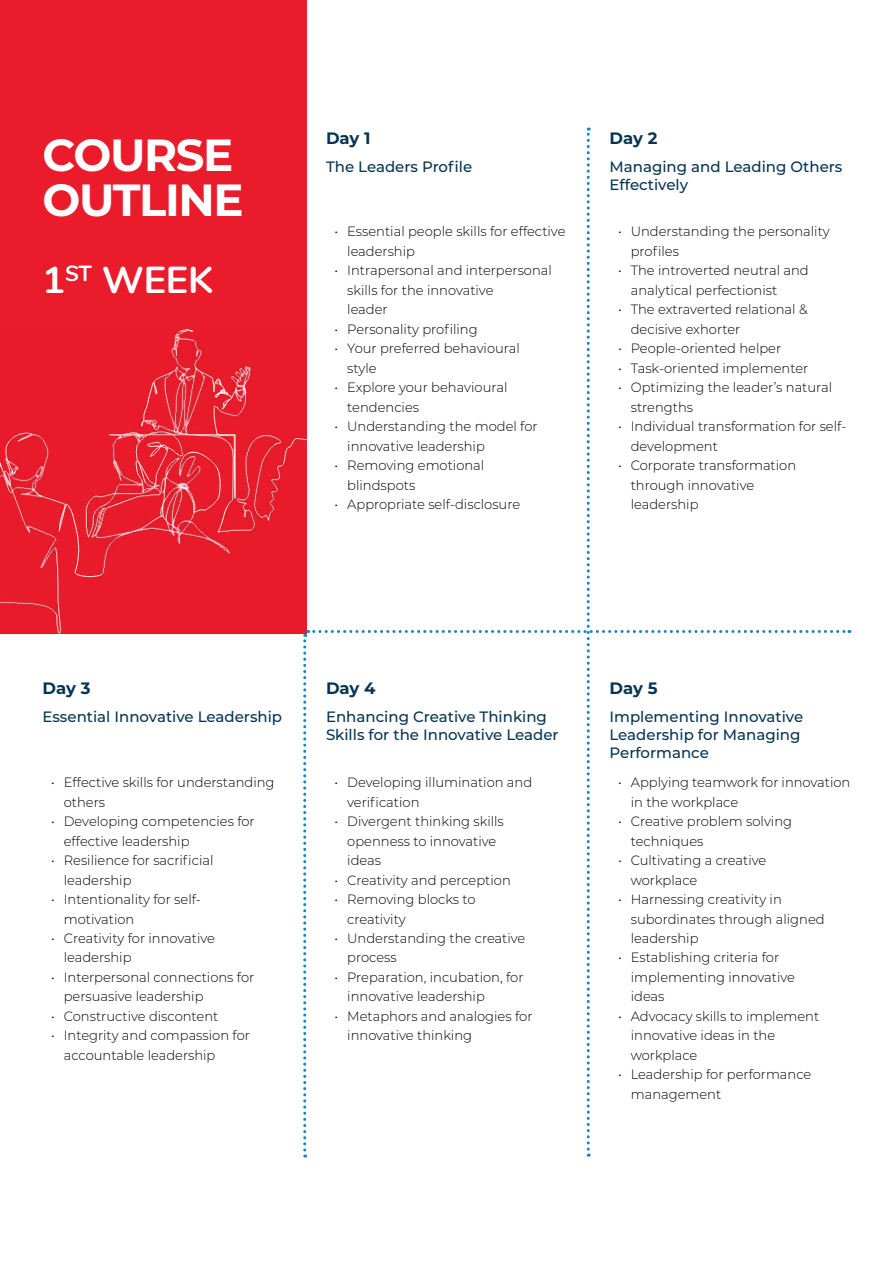
<style>
.page{position:relative;width:893px;height:1263px;background:#fff}
.page>*{position:absolute;margin:0;border:0;box-sizing:border-box;transform-origin:0 0}
.t1{font:700 45px/45px "Montserrat";letter-spacing:-.03em;color:#fff}
.t2{font:700 37.5px "Nunito";color:#fff}
.t3{font:700 16.5px "Montserrat";letter-spacing:-.005em;color:#073453}
.t4{font:500 15px/18px "Montserrat";color:#073453}
.t5{font:300 13.5px/19.5px "Montserrat";color:#000}
</style>
<div class="page">
<div style="left:0;top:0;width:306px;height:633px;background:#ea1b2b"></div>
<img style="left:0;top:330px;width:303px;height:303px">
<svg style="left:303px;top:128px;width:547px;height:1029px"></svg>
<h1 class="t1" style="left:43px;top:130px;width:203px">COURSE<br>OUTLINE</h1>
<h2 class="t2" style="left:43px;top:252px;width:172px">1<sup>ST</sup> WEEK</h2>
<p class="t3" style="left:326px;top:126px;width:46px">Day 1</p>
<p class="t4" style="left:326px;top:157px;width:148px">The Leaders Profile</p>
<p class="t5" style="left:347px;top:221px;width:220px;text-indent:-13px">• Essential people skills for effective leadership</p>
<p class="t5" style="left:347px;top:260px;width:206px;text-indent:-13px">• Intrapersonal and interpersonal skills for the innovative<br>leader</p>
<p class="t5" style="left:334px;top:319px;width:145px">• Personality profiling</p>
<p class="t5" style="left:347px;top:338px;width:174px;text-indent:-13px">• Your preferred behavioural style</p>
<p class="t5" style="left:347px;top:377px;width:162px;text-indent:-13px">• Explore your behavioural tendencies</p>
<p class="t5" style="left:347px;top:416px;width:192px;text-indent:-13px">• Understanding the model for innovative leadership</p>
<p class="t5" style="left:347px;top:455px;width:139px;text-indent:-13px">• Removing emotional blindspots</p>
<p class="t5" style="left:334px;top:494px;width:187px">• Appropriate self-disclosure</p>
<p class="t3" style="left:609px;top:126px;width:49px">Day 2</p>
<p class="t4" style="left:609px;top:157px;width:234px">Managing and Leading Others<br>Effectively</p>
<p class="t5" style="left:631px;top:221px;width:200px;text-indent:-13px">• Understanding the personality profiles</p>
<p class="t5" style="left:631px;top:260px;width:179px;text-indent:-13px">• The introverted neutral and analytical perfectionist</p>
<p class="t5" style="left:631px;top:299px;width:178px;text-indent:-13px">• The extraverted relational &amp; decisive exhorter</p>
<p class="t5" style="left:618px;top:338px;width:165px">• People-oriented helper</p>
<p class="t5" style="left:618px;top:358px;width:192px">• Task-oriented implementer</p>
<p class="t5" style="left:631px;top:377px;width:203px;text-indent:-13px">• Optimizing the leader’s natural strengths</p>
<p class="t5" style="left:631px;top:416px;width:217px;text-indent:-13px">• Individual transformation for self&shy;development</p>
<p class="t5" style="left:631px;top:455px;width:167px;text-indent:-13px">• Corporate transformation through innovative leadership</p>
<p class="t3" style="left:43px;top:677px;width:49px">Day 3</p>
<p class="t4" style="left:43px;top:707px;width:241px">Essential Innovative Leadership</p>
<p class="t5" style="left:64px;top:772px;width:212px;text-indent:-13px">• Effective skills for understanding others</p>
<p class="t5" style="left:64px;top:811px;width:193px;text-indent:-13px">• Developing competencies for effective leadership</p>
<p class="t5" style="left:64px;top:850px;width:151px;text-indent:-13px">• Resilience for sacrificial leadership</p>
<p class="t5" style="left:64px;top:889px;width:139px;text-indent:-13px">• Intentionality for self&shy;motivation</p>
<p class="t5" style="left:64px;top:928px;width:153px;text-indent:-13px">• Creativity for innovative leadership</p>
<p class="t5" style="left:64px;top:967px;width:192px;text-indent:-13px">• Interpersonal connections for persuasive leadership</p>
<p class="t5" style="left:51px;top:1006px;width:169px">• Constructive discontent</p>
<p class="t5" style="left:64px;top:1025px;width:188px;text-indent:-13px">• Integrity and compassion for accountable leadership</p>
<p class="t3" style="left:326px;top:677px;width:51px">Day 4</p>
<p class="t4" style="left:326px;top:707px;width:234px">Enhancing Creative Thinking<br>Skills for the Innovative Leader</p>
<p class="t5" style="left:347px;top:772px;width:186px;text-indent:-13px">• Developing illumination and verification</p>
<p class="t5" style="left:347px;top:811px;width:158px;text-indent:-13px">• Divergent thinking skills openness to innovative ideas</p>
<p class="t5" style="left:334px;top:869px;width:178px">• Creativity and perception</p>
<p class="t5" style="left:347px;top:889px;width:130px;text-indent:-13px">• Removing blocks to creativity</p>
<p class="t5" style="left:347px;top:928px;width:180px;text-indent:-13px">• Understanding the creative process</p>
<p class="t5" style="left:347px;top:967px;width:178px;text-indent:-13px">• Preparation, incubation, for innovative leadership</p>
<p class="t5" style="left:347px;top:1006px;width:187px;text-indent:-13px">• Metaphors and analogies for innovative thinking</p>
<p class="t3" style="left:609px;top:677px;width:49px">Day 5</p>
<p class="t4" style="left:609px;top:707px;width:195px">Implementing Innovative<br>Leadership for Managing<br>Performance</p>
<p class="t5" style="left:631px;top:772px;width:221px;text-indent:-13px">• Applying teamwork for innovation in the workplace</p>
<p class="t5" style="left:631px;top:811px;width:163px;text-indent:-13px">• Creative problem solving techniques</p>
<p class="t5" style="left:631px;top:850px;width:137px;text-indent:-13px">• Cultivating a creative workplace</p>
<p class="t5" style="left:631px;top:889px;width:195px;text-indent:-13px">• Harnessing creativity in subordinates through aligned leadership</p>
<p class="t5" style="left:631px;top:947px;width:166px;text-indent:-13px">• Establishing criteria for implementing innovative ideas</p>
<p class="t5" style="left:631px;top:1006px;width:190px;text-indent:-13px">• Advocacy skills to implement innovative ideas in the workplace</p>
<p class="t5" style="left:631px;top:1064px;width:182px;text-indent:-13px">• Leadership for performance management</p>
</div>
